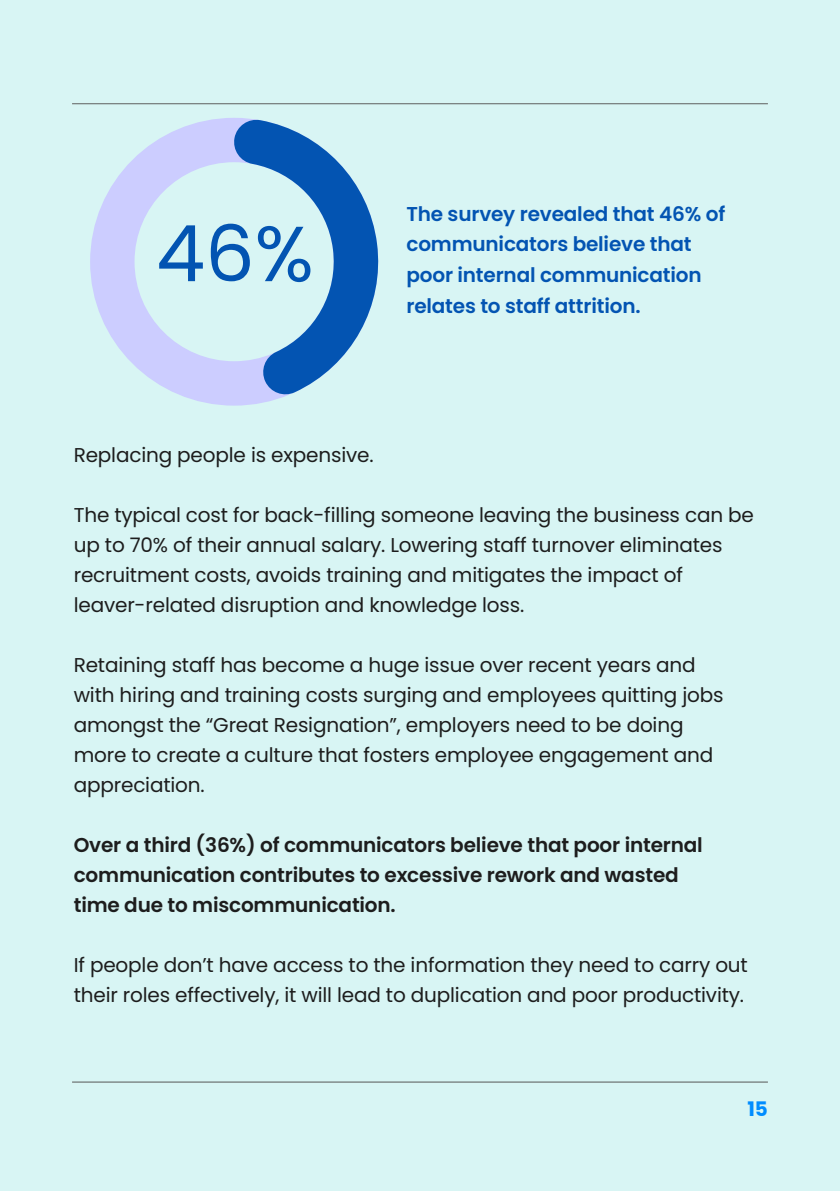
<style>
.page{position:relative;width:840px;height:1191px;background:#fff}
.page>*{position:absolute;margin:0;border:0;box-sizing:border-box;transform-origin:0 0}
.t1{font:77.8px "Poppins";color:#0354b2}
.t2{font:20px/30px "Poppins";letter-spacing:-.01em;color:#1d1d1d}
.t3{font:600 20px/30px "Poppins";letter-spacing:-.01em;color:#1d1d1d}
.t4{font:600 20px/30.6px "Poppins";letter-spacing:-.01em;color:#0354b2}
.t5{font:700 20px "Poppins";color:#008cff}
</style>
<div class="page">
<div style="left:0;top:0;width:839px;height:1191px;background:#d8f5f4"></div>
<hr style="left:72px;top:1081px;width:695px;height:1px;background:#565655">
<hr style="left:72px;top:103px;width:695px;height:1px;background:#5f5f5e">
<svg style="left:90px;top:118px;width:193px;height:287px"></svg>
<svg style="left:232px;top:118px;width:147px;height:279px"></svg>
<h1 class="t1" style="left:156px;top:209px;width:159px">46%</h1>
<p class="t4" style="left:406px;top:198px;width:320px">The survey revealed that 46% of communicators believe that poor internal communication relates to staff attrition.</p>
<p class="t2" style="left:74px;top:440px;width:301px">Replacing people is expensive.</p>
<p class="t2" style="left:74px;top:500px;width:681px">The typical cost for back-filling someone leaving the business can be up to 70% of their annual salary. Lowering staff turnover eliminates recruitment costs, avoids training and mitigates the impact of leaver-related disruption and knowledge loss.</p>
<p class="t2" style="left:74px;top:650px;width:651px">Retaining staff has become a huge issue over recent years and with hiring and training costs surging and employees quitting jobs amongst the “Great Resignation”, employers need to be doing more to create a culture that fosters employee engagement and appreciation.</p>
<p class="t3" style="left:74px;top:829px;width:630px">Over a third (36%) of communicators believe that poor internal communication contributes to excessive rework and wasted time due to miscommunication.</p>
<p class="t2" style="left:74px;top:949px;width:675px">If people don’t have access to the information they need to carry out their roles effectively, it will lead to duplication and poor productivity.</p>
<p class="t5" style="left:747px;top:1097px;width:22px">15</p>
</div>
